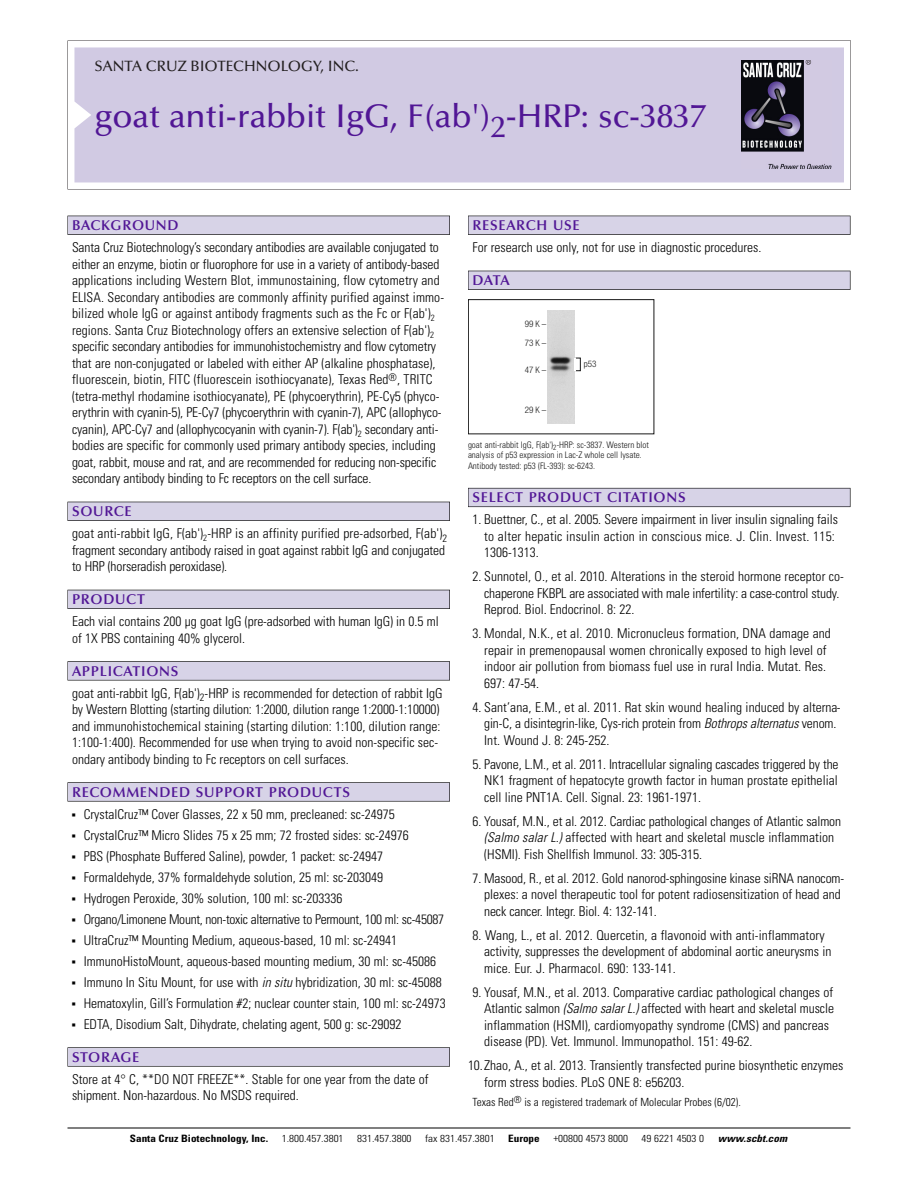
<style>
.page{position:relative;width:918px;height:1188px;background:#fff}
.page>*{position:absolute;margin:0;border:0;box-sizing:border-box;transform-origin:0 0}
.t1{font:500 33px "Optima";color:#511695}
.t2{font:500 15px "Optima";color:#231f20}
.t3{font:600 14.25px "Optima";letter-spacing:.05em;color:#511695}
.t4{font:300 condensed 13.5px/16.5px "Univers";color:#000}
.t5{font:300 condensed 11.25px "Univers";color:#000}
.t6{font:300 condensed 10.2px "Univers";color:#000;scale:1.1 1}
.t7{font:700 condensed 10.2px "Univers";color:#000;scale:1.1 1}
.t8{font:italic 700 condensed 10.2px "Univers";letter-spacing:.005em;color:#000;scale:1.1 1}
.t9{font:9px/10.5px "Univers Condensed Light+OTAZKS";color:#191919}
.t10{font:9px/19.5px "Helvetica Neue Light Cond+ZZMXCW";color:#191919}
.s1{font-style:italic}
</style>
<div class="page">
<svg style="left:68px;top:40px;width:783px;height:149px"></svg>
<div style="left:74px;top:47px;width:770px;height:135px;background:#d1cae3"></div>
<img style="left:741px;top:60px;width:90px;height:108px">
<div style="left:68px;top:216px;width:382px;height:19px;background:#525155"></div>
<div style="left:68px;top:216px;width:381px;height:18px;background:#d7d3e7"></div>
<div style="left:68px;top:502px;width:382px;height:19px;background:#515055"></div>
<div style="left:68px;top:502px;width:381px;height:18px;background:#d7d3e7"></div>
<div style="left:68px;top:590px;width:382px;height:19px;background:#525158"></div>
<div style="left:68px;top:590px;width:381px;height:18px;background:#d7d3e7"></div>
<div style="left:68px;top:661px;width:382px;height:19px;background:#575759"></div>
<div style="left:68px;top:662px;width:381px;height:18px;background:#d7d3e7"></div>
<svg style="left:68px;top:782px;width:382px;height:20px"></svg>
<div style="left:68px;top:783px;width:381px;height:18px;background:#d7d3e7"></div>
<div style="left:68px;top:1047px;width:382px;height:20px;background:#626263"></div>
<div style="left:68px;top:1048px;width:381px;height:18px;background:#d7d3e7"></div>
<div style="left:468px;top:216px;width:382px;height:19px;background:#525155"></div>
<div style="left:468px;top:216px;width:382px;height:18px;background:#d7d3e7"></div>
<div style="left:468px;top:271px;width:382px;height:19px;background:#515055"></div>
<div style="left:468px;top:271px;width:382px;height:18px;background:#d7d3e7"></div>
<div style="left:468px;top:488px;width:382px;height:19px;background:#66646e"></div>
<div style="left:468px;top:488px;width:382px;height:18px;background:#d7d3e7"></div>
<hr style="left:68px;top:1128px;width:782px;height:1px;background:#000">
<div style="left:468px;top:299px;width:186px;height:135px;border:1px solid #191919"></div>
<img style="left:547px;top:311px;width:27px;height:112px">
<p class="t2" style="left:94px;top:61px;width:266px">SANTA CRUZ BIOTECHNOLOGY, INC.</p>
<h1 class="t1" style="left:94px;top:103px;width:613px">goat anti-rabbit IgG, F(ab')<sub>2</sub>-HRP: sc-3837</h1>
<p class="t3" style="left:72px;top:219px;width:108px">BACKGROUND</p>
<p class="t4" style="left:72px;top:240px;width:374px">Santa Cruz Biotechnology’s secondary antibodies are available conjugated to either an enzyme, biotin or fluorophore for use in a variety of antibody-based applications including Western Blot, immunostaining, flow cytometry and ELISA. Secondary antibodies are commonly affinity purified against immo&shy;bilized whole IgG or against antibody fragments such as the Fc or F(ab')<sub>2 </sub>regions. Santa Cruz Biotechnology offers an extensive selection of F(ab')<sub>2 </sub>specific secondary antibodies for immunohistochemistry and flow cytometry that are non-conjugated or labeled with either AP (alkaline phosphatase), fluorescein, biotin, FITC (fluorescein isothiocyanate), Texas Red<sup>®</sup>, TRITC (tetra-methyl rhodamine isothiocyanate), PE (phycoerythrin), PE-Cy5 (phyco&shy;erythrin with cyanin-5), PE-Cy7 (phycoerythrin with cyanin-7), APC (allophyco&shy;cyanin), APC-Cy7 and (allophycocyanin with cyanin-7). F(ab')<sub>2</sub> secondary anti&shy;bodies are specific for commonly used primary antibody species, including goat, rabbit, mouse and rat, and are recommended for reducing non-specific secondary antibody binding to Fc receptors on the cell surface.</p>
<p class="t3" style="left:72px;top:506px;width:61px">SOURCE</p>
<p class="t4" style="left:72px;top:526px;width:377px">goat anti-rabbit IgG, F(ab')<sub>2</sub>-HRP is an affinity purified pre-adsorbed, F(ab')<sub>2 </sub>fragment secondary antibody raised in goat against rabbit IgG and conjugated to HRP (horseradish peroxidase).</p>
<p class="t3" style="left:72px;top:594px;width:74px">PRODUCT</p>
<p class="t4" style="left:72px;top:614px;width:368px">Each vial contains 200 µg goat IgG (pre-adsorbed with human IgG) in 0.5 ml of 1X PBS containing 40% glycerol.</p>
<p class="t3" style="left:72px;top:665px;width:108px">APPLICATIONS</p>
<p class="t4" style="left:72px;top:686px;width:372px">goat anti-rabbit IgG, F(ab')<sub>2</sub>-HRP is recommended for detection of rabbit IgG by Western Blotting (starting dilution: 1:2000, dilution range 1:2000-1:10000) and immunohistochemical staining (starting dilution: 1:100, dilution range:<br>1:100-1:400). Recommended for use when trying to avoid non-specific sec&shy;ondary antibody binding to Fc receptors on cell surfaces.</p>
<p class="t3" style="left:72px;top:786px;width:280px">RECOMMENDED SUPPORT PRODUCTS</p>
<p class="t4" style="left:84px;top:805px;width:363px;line-height:21px">CrystalCruz™ Cover Glasses, 22 x 50 mm, precleaned: sc-24975<br>CrystalCruz™ Micro Slides 75 x 25 mm; 72 frosted sides: sc-24976<br>PBS (Phosphate Buffered Saline), powder, 1 packet: sc-24947<br>Formaldehyde, 37% formaldehyde solution, 25 ml: sc-203049<br>Hydrogen Peroxide, 30% solution, 100 ml: sc-203336<br>Organo/Limonene Mount, non-toxic alternative to Permount, 100 ml: sc-45087<br>UltraCruz™ Mounting Medium, aqueous-based, 10 ml: sc-24941<br>ImmunoHistoMount, aqueous-based mounting medium, 30 ml: sc-45086<br>Immuno In Situ Mount, for use with <span class="s1">in situ</span> hybridization, 30 ml: sc-45088<br>Hematoxylin, Gill’s Formulation #2; nuclear counter stain, 100 ml: sc-24973<br>EDTA, Disodium Salt, Dihydrate, chelating agent, 500 g: sc-29092</p>
<p class="t3" style="left:72px;top:1051px;width:69px">STORAGE</p>
<p class="t4" style="left:72px;top:1072px;width:358px">Store at 4° C, **DO NOT FREEZE**. Stable for one year from the date of shipment. Non-hazardous. No MSDS required.</p>
<p class="t3" style="left:473px;top:219px;width:109px">RESEARCH USE</p>
<p class="t4" style="left:473px;top:240px;width:290px">For research use only, not for use in diagnostic procedures.</p>
<p class="t3" style="left:473px;top:275px;width:39px">DATA</p>
<p class="t10" style="left:525px;top:314px;width:23px">99K–<br>73K–</p>
<p class="t10" style="left:525px;top:361px;width:23px">47K–</p>
<p class="t10" style="left:525px;top:401px;width:23px">29K–</p>
<p class="t10" style="left:584px;top:355px;width:14px">p53</p>
<p class="t9" style="left:468px;top:440px;width:183px">goat anti-rabbit IgG, F(ab')<sub>2</sub>-HRP: sc-3837. Western blot analysis of p53 expression in Lac-Z whole cell lysate.<br>Antibody tested: p53 (FL-393): sc-6243.</p>
<p class="t3" style="left:473px;top:492px;width:215px">SELECT PRODUCT CITATIONS</p>
<p class="t4" style="left:484px;top:512px;width:355px;text-indent:-12px">1. Buettner, C., et al. 2005. Severe impairment in liver insulin signaling fails to alter hepatic insulin action in conscious mice. J. Clin. Invest. 115:<br>1306-1313.</p>
<p class="t4" style="left:484px;top:569px;width:361px;text-indent:-12px">2. Sunnotel, O., et al. 2010. Alterations in the steroid hormone receptor co&shy;chaperone FKBPL are associated with male infertility: a case-control study.<br>Reprod. Biol. Endocrinol. 8: 22.</p>
<p class="t4" style="left:484px;top:626px;width:348px;text-indent:-12px">3. Mondal, N.K., et al. 2010. Micronucleus formation, DNA damage and repair in premenopausal women chronically exposed to high level of indoor air pollution from biomass fuel use in rural India. Mutat. Res.<br>697: 47-54.</p>
<p class="t4" style="left:484px;top:700px;width:358px;text-indent:-12px">4. Sant’ana, E.M., et al. 2011. Rat skin wound healing induced by alterna&shy;gin-C, a disintegrin-like, Cys-rich protein from <span class="s1">Bothrops alternatus</span> venom.<br>Int. Wound J. 8: 245-252.</p>
<p class="t4" style="left:484px;top:757px;width:356px;text-align:justify;text-indent:-12px">5. Pavone, L.M., et al. 2011. Intracellular signaling cascades triggered by the NK1 fragment of hepatocyte growth factor in human prostate epithelial cell line PNT1A. Cell. Signal. 23: 1961-1971.</p>
<p class="t4" style="left:484px;top:814px;width:358px;text-indent:-12px">6. Yousaf, M.N., et al. 2012. Cardiac pathological changes of Atlantic salmon <span class="s1">(Salmo salar L.)</span> affected with heart and skeletal muscle inflammation (HSMI). Fish Shellfish Immunol. 33: 305-315.</p>
<p class="t4" style="left:484px;top:871px;width:361px;text-indent:-12px">7. Masood, R., et al. 2012. Gold nanorod-sphingosine kinase siRNA nanocom&shy;plexes: a novel therapeutic tool for potent radiosensitization of head and neck cancer. Integr. Biol. 4: 132-141.</p>
<p class="t4" style="left:484px;top:928px;width:349px;text-indent:-12px">8. Wang, L., et al. 2012. Quercetin, a flavonoid with anti-inflammatory activity, suppresses the development of abdominal aortic aneurysms in mice. Eur. J. Pharmacol. 690: 133-141.</p>
<p class="t4" style="left:484px;top:985px;width:351px;text-indent:-12px">9. Yousaf, M.N., et al. 2013. Comparative cardiac pathological changes of Atlantic salmon <span class="s1">(Salmo salar L.)</span> affected with heart and skeletal muscle inflammation (HSMI), cardiomyopathy syndrome (CMS) and pancreas disease (PD). Vet. Immunol. Immunopathol. 151: 49-62.</p>
<p class="t4" style="left:484px;top:1058px;width:361px;text-indent:-16px">10.Zhao, A., et al. 2013. Transiently transfected purine biosynthetic enzymes form stress bodies. PLoS ONE 8: e56203.</p>
<p class="t5" style="left:473px;top:1098px;width:270px">Texas Red<sup>®</sup> is a registered trademark of Molecular Probes (6/02).</p>
<p class="t7" style="left:130px;top:1135px;width:127px">Santa Cruz Biotechnology, Inc.</p>
<p class="t6" style="left:282px;top:1135px;width:58px">1.800.457.3801</p>
<p class="t6" style="left:357px;top:1135px;width:51px">831.457.3800</p>
<p class="t6" style="left:425px;top:1135px;width:65px">fax 831.457.3801</p>
<p class="t7" style="left:508px;top:1135px;width:30px">Europe</p>
<p class="t6" style="left:553px;top:1135px;width:69px">+00800 4573 8000</p>
<p class="t6" style="left:642px;top:1135px;width:58px">49 6221 4503 0</p>
<p class="t8" style="left:718px;top:1135px;width:64px">www.scbt.com</p>
</div>
